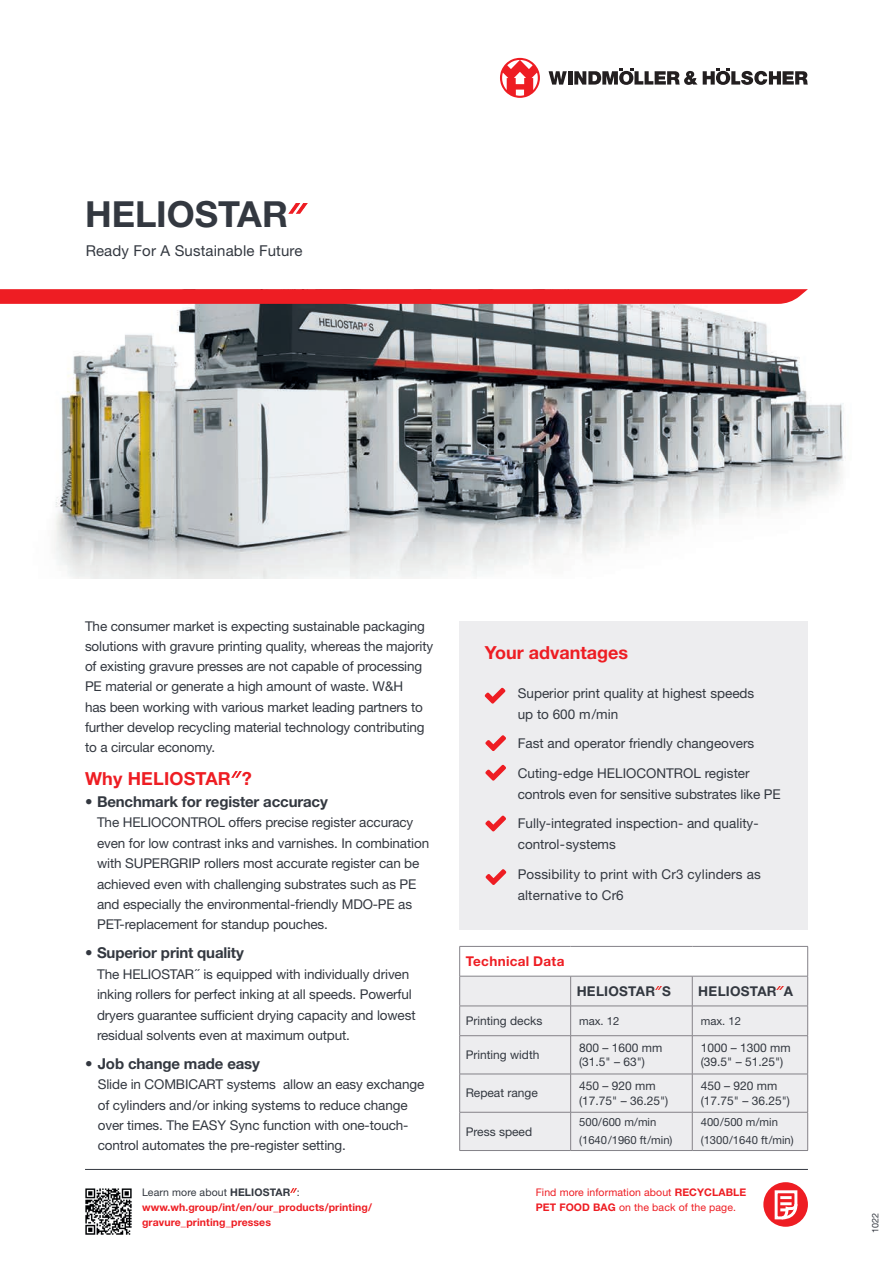
<style>
.page{position:relative;width:893px;height:1263px;background:#fff}
.page>*{position:absolute;margin:0;border:0;box-sizing:border-box;transform-origin:0 0}
.t1{font:700 36px "Helvetica Neue LT Std";color:#333840}
.t2{font:700 18px "Helvetica Neue LT Std";color:#ee1d23}
.t3{font:700 15px "Helvetica Neue LT Std";letter-spacing:-.01em;color:#333840}
.t4{font:15px "Helvetica Neue LT Std";letter-spacing:.01em;color:#333840}
.t5{font:13.5px/20.4px "Helvetica Neue LT Std";letter-spacing:-.01em;color:#333840}
.t6{font:13.5px/29.5px "Helvetica Neue LT Std";letter-spacing:.01em;color:#333840}
.t7{font:700 13.5px "Helvetica Neue LT Std";letter-spacing:.02em;color:#333840}
.t8{font:700 13.5px "Helvetica Neue LT Std";letter-spacing:.025em;color:#ee1d23}
.t9{font:12px/14.4px "Helvetica Neue LT Std";color:#333840}
.t10{font:11.25px/18px "Helvetica Neue LT Std";color:#333840}
.t11{font:700 10.5px/15px "Helvetica Neue LT Std";letter-spacing:.01em;color:#ee1d23}
.t12{font:10.5px/15px "Helvetica Neue LT Std";letter-spacing:.01em;color:#ee1d23}
.t13{font:9px "Helvetica Neue LT Std";color:#333840}
.s1{font-weight:400;color:#333840}
.s2{color:#333840}
.s3{font-weight:700}
</style>
<div class="page">
<div style="left:763px;top:1182px;width:45px;height:45px;background:#ee1d23;border-radius:50%"></div>
<svg style="left:774px;top:1190px;width:24px;height:30px"></svg>
<svg style="left:549px;top:71px;width:18px;height:14px"></svg>
<hr style="left:568px;top:71px;width:4px;height:14px;background:#231f20">
<svg style="left:703px;top:68px;width:105px;height:17px"></svg>
<svg style="left:574px;top:68px;width:123px;height:17px"></svg>
<svg style="left:500px;top:58px;width:40px;height:40px"></svg>
<hr style="left:85px;top:1169px;width:723px;height:1px;background:#333840">
<div style="left:459px;top:621px;width:349px;height:308px;background:#ededef"></div>
<svg style="left:485px;top:688px;width:20px;height:16px"></svg>
<img style="left:54px;top:304px;width:790px;height:274px">
<svg style="left:231px;top:772px;width:10px;height:5px"></svg>
<svg style="left:290px;top:1188px;width:7px;height:4px"></svg>
<img style="left:85px;top:1188px;width:47px;height:47px">
<svg style="left:0;top:289px;width:808px;height:15px;background:#ed2329"></svg>
<svg style="left:485px;top:735px;width:21px;height:16px"></svg>
<svg style="left:485px;top:765px;width:21px;height:16px"></svg>
<svg style="left:485px;top:815px;width:21px;height:16px"></svg>
<img style="left:288px;top:203px;width:19px;height:11px">
<div style="left:460px;top:977px;width:347px;height:173px;background:#ededef"></div>
<hr style="left:459px;top:946px;width:112px;height:1px;background:#848288">
<svg style="left:459px;top:947px;width:1px;height:29px"></svg>
<hr style="left:571px;top:946px;width:121px;height:1px;background:#848288">
<hr style="left:692px;top:946px;width:116px;height:1px;background:#848288">
<svg style="left:807px;top:947px;width:1px;height:29px"></svg>
<hr style="left:459px;top:976px;width:112px;height:1px;background:#848288">
<hr style="left:459px;top:976px;width:1px;height:30px;background:#848288">
<hr style="left:571px;top:976px;width:121px;height:1px;background:#848288">
<hr style="left:570px;top:976px;width:1px;height:30px;background:#848288">
<hr style="left:692px;top:976px;width:116px;height:1px;background:#848288">
<hr style="left:692px;top:976px;width:1px;height:30px;background:#848288">
<hr style="left:807px;top:976px;width:1px;height:30px;background:#848288">
<hr style="left:459px;top:1006px;width:112px;height:1px;background:#848288">
<svg style="left:459px;top:1006px;width:1px;height:29px"></svg>
<hr style="left:571px;top:1006px;width:121px;height:1px;background:#848288">
<svg style="left:570px;top:1006px;width:1px;height:29px"></svg>
<hr style="left:692px;top:1006px;width:116px;height:1px;background:#848288">
<svg style="left:692px;top:1006px;width:1px;height:29px"></svg>
<svg style="left:807px;top:1006px;width:1px;height:29px"></svg>
<hr style="left:459px;top:1035px;width:112px;height:1px;background:#848288">
<hr style="left:459px;top:1036px;width:1px;height:38px;background:#848288">
<hr style="left:571px;top:1035px;width:121px;height:1px;background:#848288">
<hr style="left:570px;top:1036px;width:1px;height:38px;background:#848288">
<hr style="left:692px;top:1035px;width:116px;height:1px;background:#848288">
<hr style="left:692px;top:1036px;width:1px;height:38px;background:#848288">
<hr style="left:807px;top:1036px;width:1px;height:38px;background:#848288">
<hr style="left:459px;top:1074px;width:112px;height:1px;background:#848288">
<hr style="left:459px;top:1074px;width:1px;height:38px;background:#848288">
<hr style="left:571px;top:1074px;width:121px;height:1px;background:#848288">
<hr style="left:570px;top:1074px;width:1px;height:38px;background:#848288">
<hr style="left:692px;top:1074px;width:116px;height:1px;background:#848288">
<hr style="left:692px;top:1074px;width:1px;height:38px;background:#848288">
<hr style="left:807px;top:1074px;width:1px;height:38px;background:#848288">
<hr style="left:459px;top:1112px;width:112px;height:1px;background:#848288">
<hr style="left:459px;top:1112px;width:1px;height:38px;background:#848288">
<hr style="left:571px;top:1112px;width:121px;height:1px;background:#848288">
<hr style="left:570px;top:1112px;width:1px;height:38px;background:#848288">
<hr style="left:692px;top:1112px;width:116px;height:1px;background:#848288">
<hr style="left:692px;top:1112px;width:1px;height:38px;background:#848288">
<hr style="left:807px;top:1112px;width:1px;height:38px;background:#848288">
<hr style="left:459px;top:1150px;width:112px;height:1px;background:#848288">
<hr style="left:571px;top:1150px;width:121px;height:1px;background:#848288">
<hr style="left:692px;top:1150px;width:116px;height:1px;background:#848288">
<svg style="left:655px;top:986px;width:7px;height:4px"></svg>
<svg style="left:777px;top:986px;width:6px;height:4px"></svg>
<svg style="left:485px;top:869px;width:21px;height:16px"></svg>
<h1 class="t1" style="left:85px;top:192px;width:204px">HELIOSTAR</h1>
<p class="t4" style="left:86px;top:241px;width:218px">Ready For A Sustainable Future</p>
<p class="t5" style="left:85px;top:615px;width:350px">The consumer market is expecting sustainable packaging solutions with gravure printing quality, whereas the majority of existing gravure presses are not capable of processing PE material or generate a high amount of waste. W&amp;H<br>has been working with various market leading partners to further develop recycling material technology contributing to a circular economy.</p>
<h2 class="t2" style="left:85px;top:767px;width:168px">Why HELIOSTAR ?</h2>
<p class="t3" style="left:85px;top:792px;width:244px">• Benchmark for register accuracy</p>
<p class="t5" style="left:97px;top:812px;width:334px">The HELIOCONTROL offers precise register accuracy even for low contrast inks and varnishes. In combination with SUPERGRIP rollers most accurate register can be achieved even with challenging substrates such as PE and especially the environmental-friendly MDO-PE as PET-replacement for standup pouches.</p>
<p class="t3" style="left:85px;top:944px;width:160px">• Superior print quality</p>
<p class="t5" style="left:97px;top:963px;width:320px">The HELIOSTAR´´ is equipped with individually driven inking rollers for perfect inking at all speeds. Powerful dryers guarantee sufficient drying capacity and lowest residual solvents even at maximum output.</p>
<p class="t3" style="left:85px;top:1054px;width:176px">• Job change made easy</p>
<p class="t5" style="left:98px;top:1074px;width:328px">Slide in COMBICART systems allow an easy exchange of cylinders and/or inking systems to reduce change over times. The EASY Sync function with one-touch&shy;control automates the pre-register setting.</p>
<p class="t11" style="left:142px;top:1184px;width:231px"><span class="s1">Learn more about</span> <span class="s2">HELIOSTAR</span> <span class="s1">: </span>www.wh.group/int/en/our_products/printing/ gravure_printing_presses</p>
<h2 class="t2" style="left:485px;top:642px;width:145px">Your advantages</h2>
<p class="t5" style="left:518px;top:682px;width:238px;line-height:21px">Superior print quality at highest speeds up to 600 m/min</p>
<p class="t5" style="left:518px;top:728px;width:238px;line-height:29.5px">Fast and operator friendly changeovers<br>Cuting-edge HELIOCONTROL register</p>
<p class="t5" style="left:518px;top:779px;width:265px;line-height:29.5px">controls even for sensitive substrates like PE<br>Fully-integrated inspection- and quality-</p>
<p class="t6" style="left:518px;top:829px;width:245px">control-systems<br>Possibility to print with Cr3 cylinders as</p>
<p class="t6" style="left:518px;top:880px;width:108px">alternative to Cr6</p>
<p class="t8" style="left:466px;top:953px;width:100px">Technical Data</p>
<p class="t7" style="left:577px;top:983px;width:96px">HELIOSTAR S</p>
<p class="t7" style="left:698px;top:983px;width:96px">HELIOSTAR A</p>
<p class="t9" style="left:466px;top:1013px;width:78px">Printing decks</p>
<p class="t10" style="left:579px;top:1012px;width:42px">max. 12</p>
<p class="t10" style="left:701px;top:1012px;width:42px">max. 12</p>
<p class="t9" style="left:466px;top:1047px;width:75px">Printing width</p>
<p class="t9" style="left:579px;top:1040px;width:85px">800 – 1600 mm (31.5" – 63")</p>
<p class="t9" style="left:701px;top:1040px;width:91px">1000 – 1300 mm (39.5" – 51.25")</p>
<p class="t9" style="left:466px;top:1086px;width:74px">Repeat range</p>
<p class="t9" style="left:579px;top:1078px;width:91px">450 – 920 mm (17.75" – 36.25")</p>
<p class="t9" style="left:701px;top:1078px;width:91px">450 – 920 mm (17.75" – 36.25")</p>
<p class="t9" style="left:466px;top:1124px;width:68px">Press speed</p>
<p class="t10" style="left:579px;top:1113px;width:95px">500/600 m/min (1640/1960 ft/min)</p>
<p class="t10" style="left:701px;top:1113px;width:94px">400/500 m/min (1300/1640 ft/min)</p>
<p class="t12" style="left:536px;top:1185px;width:212px">Find more information about <span class="s3">RECYCLABLE<br>PET FOOD BAG</span> on the back of the page.</p>
<p class="t13" style="left:870px;top:1233px;width:22px;rotate:-90deg">1022</p>
</div>
